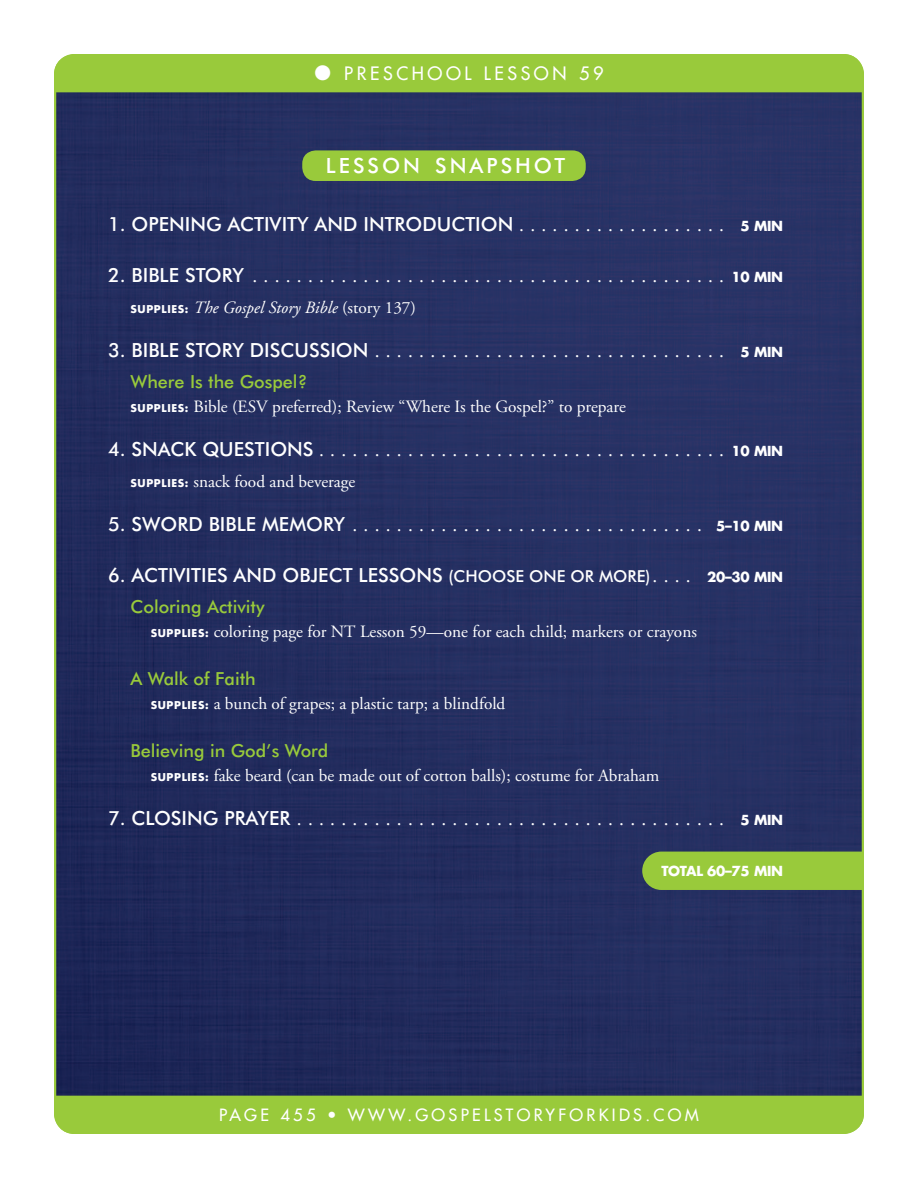
<style>
.page{position:relative;width:918px;height:1188px;background:#fff}
.page>*{position:absolute;margin:0;border:0;box-sizing:border-box;transform-origin:0 0}
.HEAD{font:500 21px "Futura BT";letter-spacing:.145em;color:#fff}
.LS_Subhead{font:19.5px "Adobe Garamond";color:#fff}
.LS_Subhead-2{font:500 19.5px "Futura BT";color:#fff}
.LS_Subhead_2{font:500 18px "Futura BT";color:#99ca3b}
.t1{font:18px "Futura";letter-spacing:.2em;color:#fff}
.LS_Supply_List_Inden{font:17.25px "Adobe Garamond";color:#fff}
.LS_Copy{font:17.25px "Adobe Garamond";color:#fff}
.LS_Copy-2{font:italic 17.25px "Adobe Garamond";color:#fff}
.t2{font:16.5px "Futura";letter-spacing:.2em;color:#fff}
.LS_Total_Mins{font:700 13.5px "Futura";letter-spacing:-.02em;color:#fff}
.s1{font-family:"Adobe Garamond";font-weight:400}
.s2{font-family:"Futura";font-weight:700;font-size:13.5px}
.s3{font-family:"Futura BT";font-weight:500}
.s4{font-family:"Futura";font-weight:700;font-style:normal;font-size:10.5px}
.s5{font-style:normal}
.s6{font-family:"Futura";font-weight:700;font-size:10.5px}
.s7{font-size:16.5px}
</style>
<div class="page">
<img style="left:57px;top:92px;width:804px;height:1004px">
<div style="left:54px;top:54px;width:810px;height:38px;background:#99ca3b"></div>
<div style="left:642px;top:852px;width:222px;height:38px;background:#99ca3b"></div>
<div style="left:302px;top:150px;width:284px;height:31px;background:#99ca3b;border-radius:14px"></div>
<div style="left:54px;top:1096px;width:810px;height:38px;background:#99ca3b"></div>
<p class="t1" style="left:315px;top:62px;width:290px">● PRESCHOOL LESSON 59</p>
<p class="HEAD" style="left:326px;top:153px;width:241px">LESSON SNAPSHOT</p>
<p class="LS_Subhead-2" style="left:108px;top:212px;width:677px">1. OPENING ACTIVITY AND INTRODUCTION <span class="s1">. . . . . . . . . . . . . . . . . . .</span> <span class="s2">5 MIN</span></p>
<p class="LS_Subhead" style="left:108px;top:266px;width:677px"><span class="s3">2. BIBLE STORY</span> ........................................... <span class="s2">10 MIN</span></p>
<p class="LS_Copy-2" style="left:130px;top:298px;width:287px"><span class="s4">SUPPLIES:</span> The Gospel Story Bible <span class="s5">(story 137)</span></p>
<p class="LS_Subhead" style="left:108px;top:341px;width:677px"><span class="s3">3. BIBLE STORY DISCUSSION</span>................................ <span class="s2">5 MIN</span></p>
<p class="LS_Subhead_2" style="left:130px;top:371px;width:178px">Where Is the Gospel?</p>
<p class="LS_Copy" style="left:130px;top:397px;width:497px"><span class="s6">SUPPLIES:</span> Bible (ESV preferred); Review “Where Is the Gospel?” to prepare</p>
<p class="LS_Subhead" style="left:108px;top:440px;width:677px"><span class="s3">4. SNACK QUESTIONS</span>..................................... <span class="s2">10 MIN</span></p>
<p class="LS_Copy" style="left:130px;top:472px;width:226px"><span class="s6">SUPPLIES:</span> snack food and beverage</p>
<p class="LS_Subhead" style="left:108px;top:515px;width:677px"><span class="s3">5. SWORD BIBLE MEMORY</span>................................ <span class="s2">5–10 MIN</span></p>
<p class="LS_Subhead-2" style="left:108px;top:563px;width:677px">6. ACTIVITIES AND OBJECT LESSONS <span class="s7">(CHOOSE ONE OR MORE)</span><span class="s1">. . . .</span> <span class="s2">20–30 MIN</span></p>
<p class="LS_Subhead_2" style="left:130px;top:596px;width:136px">Coloring Activity</p>
<p class="LS_Supply_List_Inden" style="left:151px;top:622px;width:548px"><span class="s6">SUPPLIES:</span> coloring page for NT Lesson 59—one for each child; markers or crayons</p>
<p class="LS_Subhead_2" style="left:130px;top:668px;width:127px">A Walk of Faith</p>
<p class="LS_Supply_List_Inden" style="left:151px;top:694px;width:356px"><span class="s6">SUPPLIES:</span> a bunch of grapes; a plastic tarp; a blindfold</p>
<p class="LS_Subhead_2" style="left:130px;top:740px;width:199px">Believing in God’s Word</p>
<p class="LS_Supply_List_Inden" style="left:151px;top:766px;width:510px"><span class="s6">SUPPLIES:</span> fake beard (can be made out of cotton balls); costume for Abraham</p>
<p class="LS_Subhead" style="left:108px;top:809px;width:677px"><span class="s3">7. CLOSING PRAYER</span>....................................... <span class="s2">5 MIN</span></p>
<p class="LS_Total_Mins" style="left:661px;top:862px;width:123px">TOTAL 60–75 MIN</p>
<p class="t2" style="left:219px;top:1105px;width:481px">PAGE 455 • WWW.GOSPELSTORYFORKIDS.COM</p>
</div>
